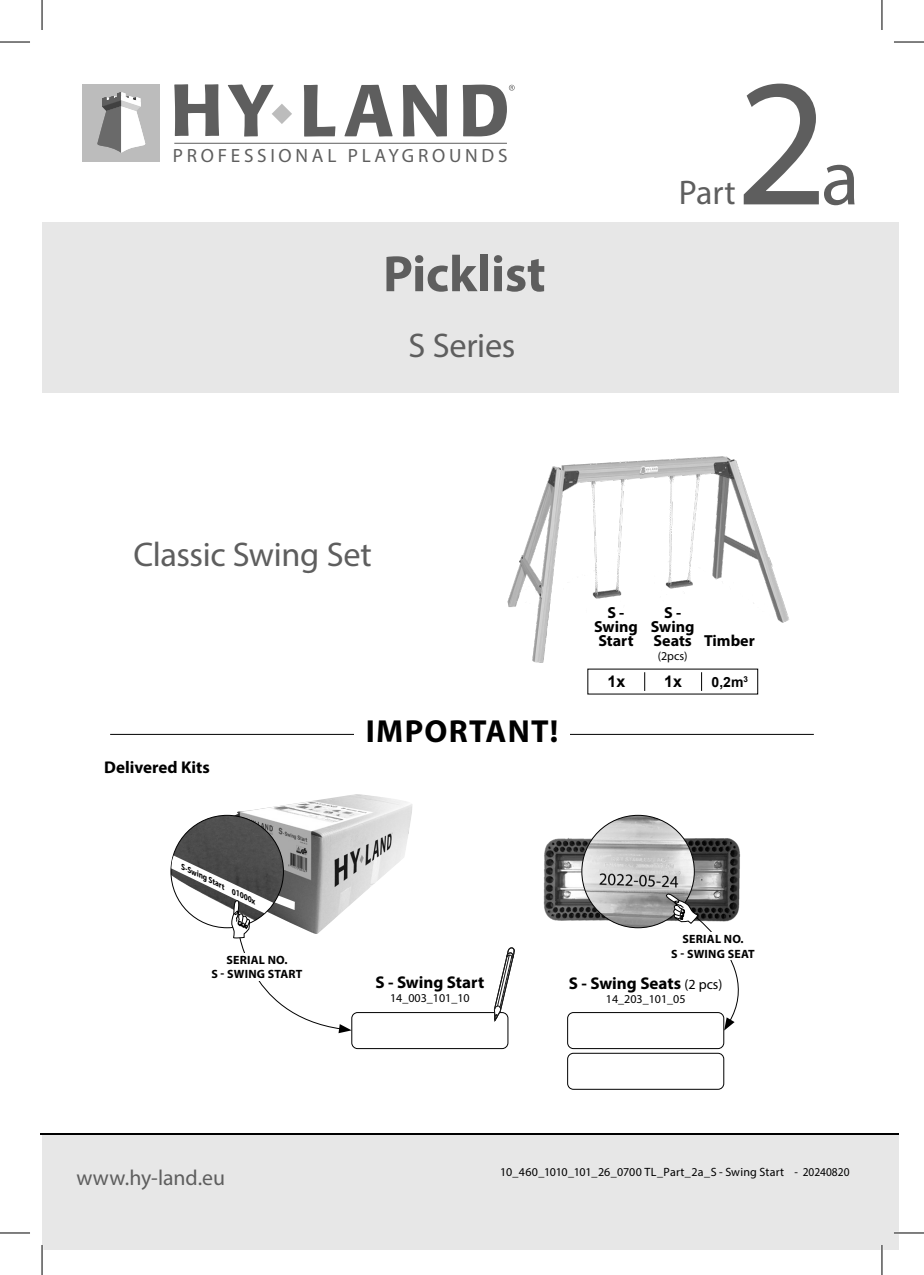
<style>
.page{position:relative;width:924px;height:1275px;background:#fff}
.page>*{position:absolute;margin:0;border:0;box-sizing:border-box;transform-origin:0 0}
.t1{font:182.6px "Myriad Pro";color:#5e5e5e}
.t2{font:80px "Myriad Pro";color:#5e5e5e}
.t3{font:700 51.4px "Myriad Pro";letter-spacing:-.005em;color:#5e5e5e}
.t4{font:34.2px "Myriad Pro";letter-spacing:-.01em;color:#5e5e5e}
.t5{font:700 32px "Myriad Pro";letter-spacing:.04em;color:#000}
.t6{font:21.8px "Myriad Pro";color:#5e5e5e}
.t7{font:19.2px "Myriad Pro";letter-spacing:.195em;color:#5e5e5e}
.t8{font:700 17px "Myriad Pro";color:#000}
.t9{font:700 16px/14px "Myriad Pro";color:#000;text-align:center}
.t10{font:700 16px "Arial";color:#000}
.t11{font:700 14px "Arial";color:#000}
.A-platte_tekst{font:12px "Myriad Pro";color:#000}
.t12{font:700 12px "Myriad Pro";letter-spacing:.02em;color:#000}
.Helv_TT_regular_plat{font:12px "Myriad Pro";color:#000;scale:.95 1}
.t13{font:italic 700 8px "Myriad Pro";color:#000}
.s1{font-weight:400;font-size:14px}
</style>
<div class="page">
<img style="left:543px;top:831px;width:198px;height:94px">
<img style="left:507px;top:456px;width:282px;height:217px">
<hr style="left:110px;top:734px;width:703px;height:1px;background:#000">
<div style="left:354px;top:718px;width:215px;height:24px;background:#fff"></div>
<svg style="left:644px;top:672px;width:1px;height:19px"></svg>
<div style="left:42px;top:222px;width:856px;height:171px;background:#e7e7e7"></div>
<img style="left:236px;top:794px;width:176px;height:110px">
<img style="left:173px;top:815px;width:110px;height:38px">
<div style="left:567px;top:1012px;width:156px;height:37px;border:1px solid #000;border-radius:6px"></div>
<div style="left:567px;top:1053px;width:156px;height:36px;border:1px solid #000;border-radius:6px"></div>
<img style="left:581px;top:815px;width:113px;height:112px;border-radius:56px">
<div style="left:351px;top:1012px;width:157px;height:37px;border:1px solid #000;border-radius:6px"></div>
<svg style="left:493px;top:947px;width:22px;height:75px"></svg>
<svg style="left:665px;top:892px;width:76px;height:138px"></svg>
<svg style="left:171px;top:853px;width:180px;height:180px"></svg>
<div style="left:82px;top:85px;width:78px;height:77px;background:#bcbcbc"></div>
<svg style="left:97px;top:92px;width:48px;height:61px"></svg>
<svg style="left:174px;top:84px;width:45px;height:52px"></svg>
<svg style="left:304px;top:85px;width:31px;height:52px"></svg>
<svg style="left:344px;top:85px;width:48px;height:52px"></svg>
<svg style="left:402px;top:85px;width:44px;height:52px"></svg>
<svg style="left:462px;top:85px;width:52px;height:51px"></svg>
<svg style="left:228px;top:84px;width:64px;height:53px"></svg>
<hr style="left:174px;top:143px;width:332px;height:1px;background:#5e5e5e">
<div style="left:42px;top:1133px;width:856px;height:117px;background:#e7e7e7"></div>
<hr style="left:41px;top:1133px;width:857px;height:1px;background:#000">
<hr style="left:893px;top:1231px;width:30px;height:3px;background:#fff">
<hr style="left:880px;top:1245px;width:2px;height:30px;background:#fff">
<hr style="left:0;top:42px;width:30px;height:1px;background:#000">
<hr style="left:893px;top:42px;width:30px;height:1px;background:#000">
<hr style="left:0;top:1232px;width:30px;height:1px;background:#000">
<hr style="left:893px;top:1232px;width:30px;height:1px;background:#000">
<hr style="left:42px;top:0;width:1px;height:30px;background:#000">
<hr style="left:42px;top:1245px;width:1px;height:30px;background:#000">
<hr style="left:881px;top:0;width:1px;height:30px;background:#000">
<hr style="left:881px;top:1245px;width:1px;height:30px;background:#000">
<p class="t7" style="left:173px;top:144px;width:336px">PROFESSIONAL PLAYGROUNDS</p>
<p class="t3" style="left:383px;top:240px;width:164px">Picklist</p>
<p class="t4" style="left:408px;top:324px;width:108px">S Series</p>
<p class="t4" style="left:678px;top:172px;width:58px">Part</p>
<p class="t1" style="left:735px;top:30px;width:94px">2</p>
<p class="t2" style="left:820px;top:128px;width:40px">a</p>
<p class="t4" style="left:133px;top:534px;width:239px">Classic Swing Set</p>
<p class="t8" style="left:104px;top:756px;width:107px">Delivered Kits</p>
<p class="t5" style="left:366px;top:710px;width:194px">IMPORTANT!</p>
<p class="t9" style="left:594px;top:605px;width:45px">S -<br>Swing<br>Start</p>
<p class="t9" style="left:650px;top:605px;width:45px">S -<br>Swing<br>Seats</p>
<p class="A-platte_tekst" style="left:657px;top:649px;width:31px">(2pcs)</p>
<p class="t9" style="left:703px;top:633px;width:52px">Timber</p>
<p class="t10" style="left:607px;top:671px;width:19px">1x</p>
<p class="t10" style="left:664px;top:671px;width:19px">1x</p>
<p class="t11" style="left:711px;top:672px;width:38px">0,2m<sup>3</sup></p>
<p class="t13" style="left:184px;top:861px;width:84px;rotate:26deg">S-Swing Start 01000x</p>
<p class="t12" style="left:226px;top:952px;width:63px">SERIAL NO.</p>
<p class="t12" style="left:211px;top:966px;width:93px">S - SWING START</p>
<p class="t8" style="left:375px;top:971px;width:110px">S - Swing Start</p>
<p class="A-platte_tekst" style="left:390px;top:990px;width:81px">14_003_101_10</p>
<p class="t12" style="left:682px;top:931px;width:63px">SERIAL NO.</p>
<p class="t12" style="left:671px;top:945px;width:85px">S - SWING SEAT</p>
<p class="t8" style="left:568px;top:971px;width:155px">S - Swing Seats <span class="s1">(2 pcs)</span></p>
<p class="A-platte_tekst" style="left:605px;top:991px;width:81px">14_203_101_05</p>
<p class="t6" style="left:76px;top:1164px;width:150px">www.hy-land.eu</p>
<p class="A-platte_tekst" style="left:500px;top:1164px;width:285px">10_460_1010_101_26_0700 TL_Part_2a_S - Swing Start</p>
<p class="Helv_TT_regular_plat" style="left:794px;top:1164px;width:60px">- 20240820</p>
</div>
